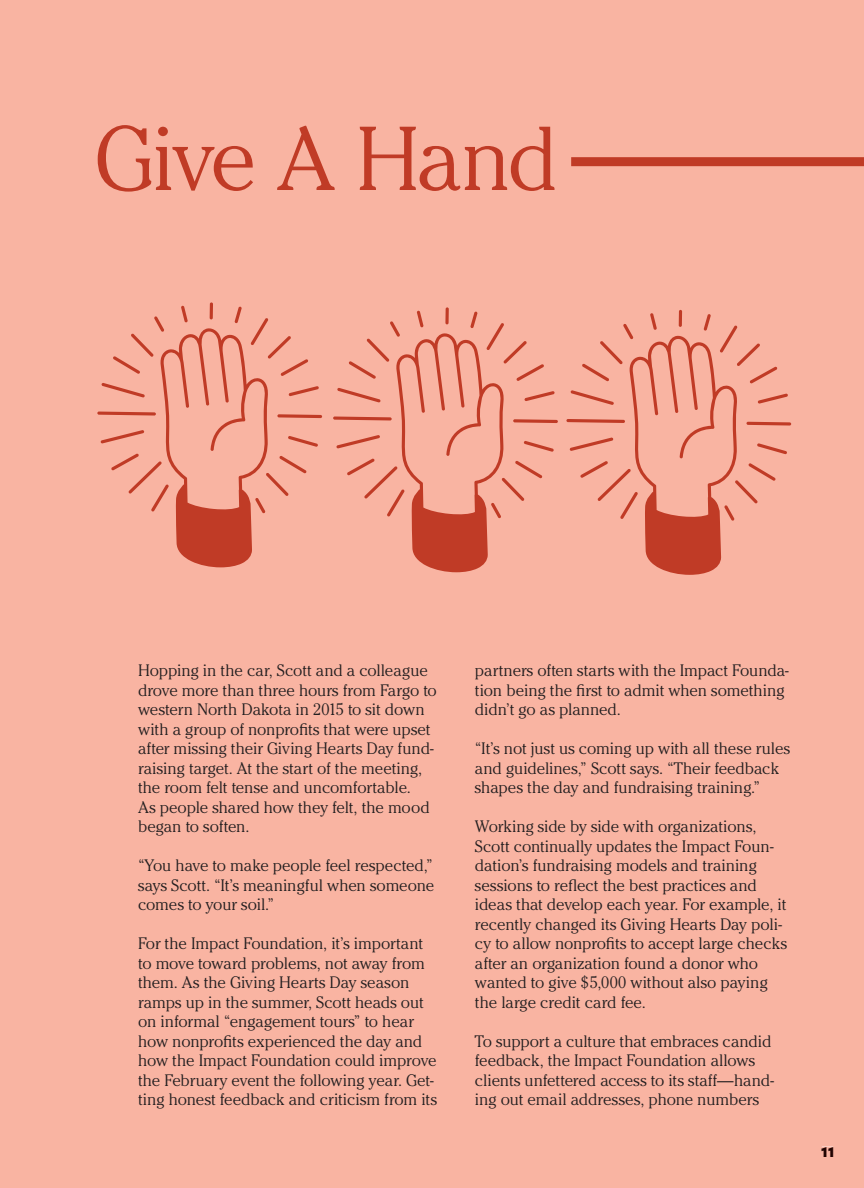
<style>
.page{position:relative;width:864px;height:1188px;background:#f9b4a2}
.page>*{position:absolute;margin:0;border:0;box-sizing:border-box;transform-origin:0 0}
.t1{font:300 90px "Cheltenham";letter-spacing:-.04em;color:#c03b26}
.t2{font:300 16.5px/19.5px "Cheltenham";letter-spacing:-.005em;color:#231f20}
.t3{font:900 13.5px "Azo Sans";color:#231f20}
</style>
<div class="page">
<div style="left:571px;top:157px;width:293px;height:9px;background:#c03b26"></div>
<hr style="left:210px;top:302px;width:3px;height:17px;background:#c03b26;border-radius:2px">
<svg style="left:97px;top:306px;width:225px;height:261px;background:#f0a28f"></svg>
<svg style="left:445px;top:307px;width:4px;height:17px"></svg>
<svg style="left:333px;top:310px;width:225px;height:262px;background:#f0a28f"></svg>
<svg style="left:678px;top:310px;width:4px;height:17px"></svg>
<svg style="left:566px;top:313px;width:225px;height:262px;background:#f0a28f"></svg>
<div style="left:822px;top:1146px;width:11px;height:10px;background:#f9b4a2"></div>
<h1 class="t1" style="left:94px;top:107px;width:466px">Give A Hand</h1>
<p class="t2" style="left:138px;top:660px;width:300px">Hopping in the car, Scott and a colleague drove more than three hours from Fargo to western North Dakota in 2015 to sit down with a group of nonprofts that were upset after missing their Giving Hearts Day fund&shy;raising target. At the start of the meeting, the room felt tense and uncomfortable.<br>As people shared how they felt, the mood began to soften.</p>
<p class="t2" style="left:138px;top:855px;width:298px;text-align:justify">“You have to make people feel respected,” says Scott. “It’s meaningful when someone comes to your soil.”</p>
<p class="t2" style="left:138px;top:933px;width:300px">For the Impact Foundation, it’s important to move toward problems, not away from them. As the Giving Hearts Day season ramps up in the summer, Scott heads out on informal “engagement tours” to hear how nonprofts experienced the day and how the Impact Foundation could improve the February event the following year. Get&shy;ting honest feedback and criticism from its</p>
<p class="t2" style="left:475px;top:660px;width:315px">partners often starts with the Impact Founda&shy;tion being the frst to admit when something didn’t go as planned.</p>
<p class="t2" style="left:475px;top:738px;width:317px">“It’s not just us coming up with all these rules and guidelines,” Scott says. “Their feedback shapes the day and fundraising training.”</p>
<p class="t2" style="left:475px;top:816px;width:313px">Working side by side with organizations, Scott continually updates the Impact Foun&shy;dation’s fundraising models and training sessions to refect the best practices and ideas that develop each year. For example, it recently changed its Giving Hearts Day poli&shy;cy to allow nonprofts to accept large checks after an organization found a donor who wanted to give $5,000 without also paying the large credit card fee.</p>
<p class="t2" style="left:475px;top:1031px;width:300px">To support a culture that embraces candid feedback, the Impact Foundation allows clients unfettered access to its staff—hand&shy;ing out email addresses, phone numbers</p>
<p class="t3" style="left:821px;top:1142px;width:15px">11</p>
</div>
